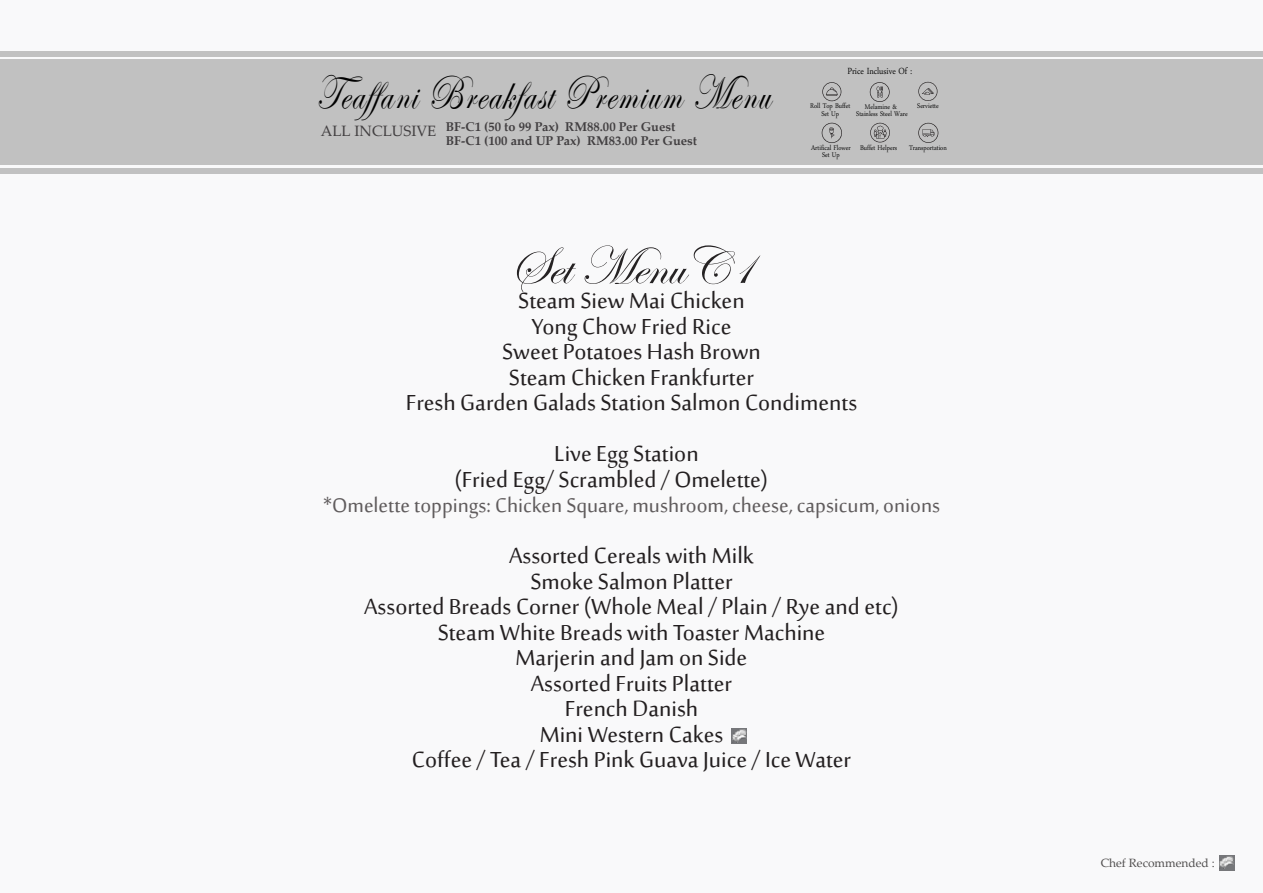
<style>
.page{position:relative;width:1263px;height:893px;background:#f9f9fa}
.page>*{position:absolute;margin:0;border:0;box-sizing:border-box;transform-origin:0 0}
.t1{font:54px "Edwardian Script ITC";color:#252223}
.t2{font:49.35px "Edwardian Script ITC";letter-spacing:.05em;color:#000;scale:.76 1}
.t3{font:30px/25.5px "Sakkal Majalla";color:#231f20;text-align:center}
.t4{font:27px "Sakkal Majalla";color:#605c5d}
.t5{font:15px "Palatino Linotype";color:#423f41}
.t6{font:13.05px "Daun Penh";color:#020202;scale:.89 1}
.t7{font:700 12.75px/13.5px "Palatino Linotype";color:#423f41}
.t8{font:12px "Palatino Linotype";color:#504e4e}
.t9{font:10.05px/7.4px "Daun Penh";color:#020202;text-align:center;scale:.89 1}
</style>
<div class="page">
<div style="left:0;top:60px;width:1263px;height:105px;background:#c1c1c1"></div>
<div style="left:0;top:168px;width:1263px;height:5px;background:#c1c1c1"></div>
<div style="left:0;top:51px;width:1263px;height:5px;background:#c1c1c1"></div>
<div style="left:1219px;top:855px;width:15px;height:16px;background:#76777a"></div>
<svg style="left:1220px;top:856px;width:13px;height:13px"></svg>
<svg style="left:732px;top:729px;width:15px;height:15px"></svg>
<svg style="left:733px;top:730px;width:13px;height:12px"></svg>
<svg style="left:822px;top:82px;width:19px;height:19px"></svg>
<svg style="left:870px;top:82px;width:20px;height:20px"></svg>
<svg style="left:822px;top:123px;width:20px;height:20px"></svg>
<svg style="left:918px;top:82px;width:19px;height:19px"></svg>
<svg style="left:870px;top:123px;width:20px;height:20px"></svg>
<svg style="left:918px;top:123px;width:20px;height:20px"></svg>
<h2 class="t2" style="left:316px;top:66px;width:599px">Teaffani Breakfast Premium Menu</h2>
<p class="t7" style="left:446px;top:120px;width:253px">BF-C1 (50 to 99 Pax) RM88.00 Per Guest<br>BF-C1 (100 and UP Pax) RM83.00 Per Guest</p>
<p class="t5" style="left:321px;top:121px;width:117px">ALL INCLUSIVE</p>
<p class="t6" style="left:847px;top:62px;width:74px">Price Inclusive Of :</p>
<p class="t9" style="left:810px;top:101px;width:47px">Roll Top Buffet<br>Set Up</p>
<p class="t9" style="left:856px;top:102px;width:59px">Melamine &amp;<br>Stainless Steel Ware</p>
<p class="t9" style="left:811px;top:143px;width:46px">Artifical Flower</p>
<p class="t9" style="left:909px;top:143px;width:44px">Transportation</p>
<p class="t9" style="left:822px;top:150px;width:21px">Set Up</p>
<p class="t9" style="left:917px;top:101px;width:26px">Serviette</p>
<p class="t9" style="left:860px;top:143px;width:43px">Buffet Helpers</p>
<h1 class="t1" style="left:510px;top:237px;width:245px">Set MenuC1</h1>
<p class="t3" style="left:406px;top:290px;width:453px">Steam Siew Mai Chicken<br>Yong Chow Fried Rice<br>Sweet Potatoes Hash Brown<br>Steam Chicken Frankfurter<br>Fresh Garden Galads Station Salmon Condiments</p>
<p class="t3" style="left:454px;top:443px;width:315px;text-align:left;text-indent:100px">Live Egg Station<br>(Fried Egg/ Scrambled / Omelette)</p>
<p class="t4" style="left:323px;top:491px;width:618px">*Omelette toppings: Chicken Square, mushroom, cheese, capsicum, onions</p>
<p class="t3" style="left:364px;top:545px;width:536px">Assorted Cereals with Milk<br>Smoke Salmon Platter<br>Assorted Breads Corner (Whole Meal / Plain / Rye and etc)<br>Steam White Breads with Toaster Machine<br>Marjerin and Jam on Side<br>Assorted Fruits Platter<br>French Danish<br>Mini Western Cakes<br>Coffee / Tea / Fresh Pink Guava Juice / Ice Water</p>
<p class="t8" style="left:1101px;top:854px;width:116px">Chef Recommended :</p>
</div>
